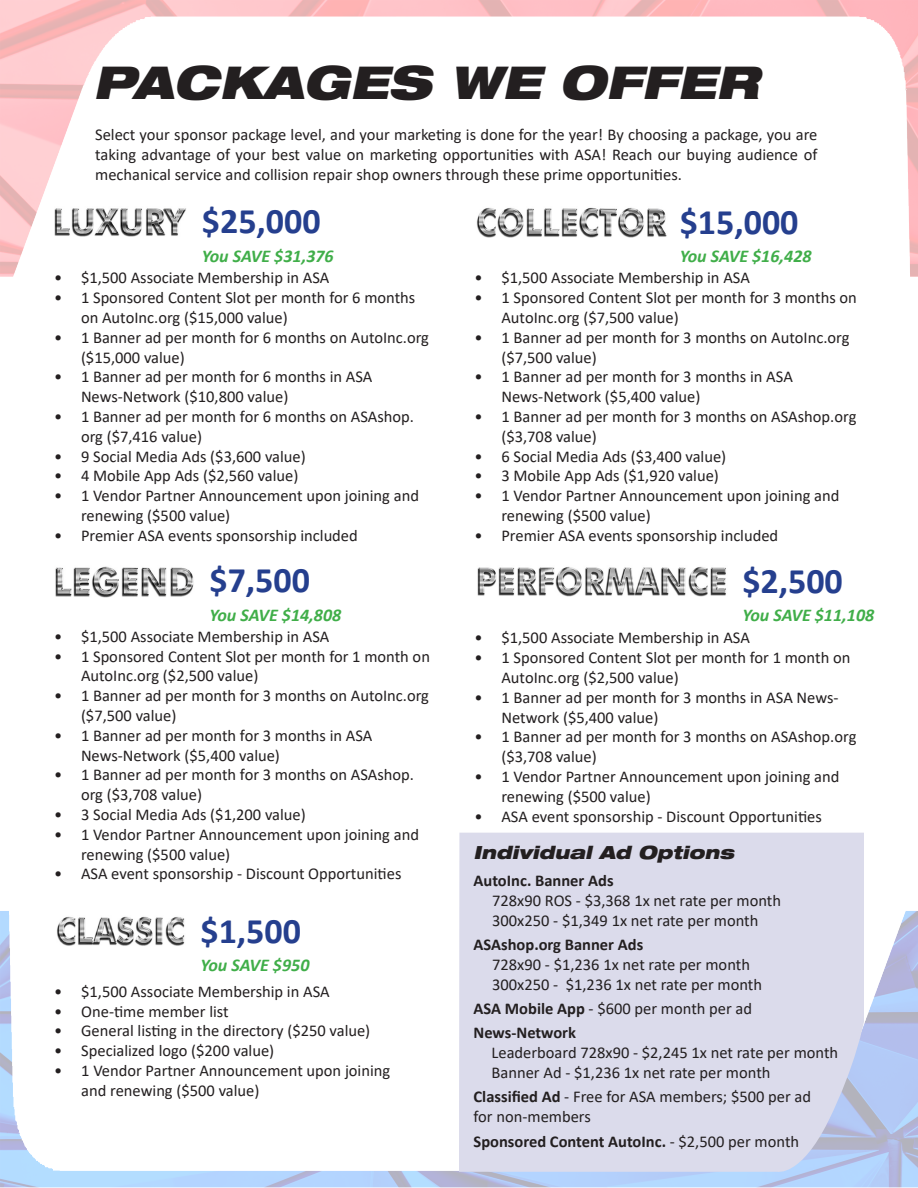
<style>
.page{position:relative;width:918px;height:1188px;background:#fff}
.page>*{position:absolute;margin:0;border:0;box-sizing:border-box;transform-origin:0 0}
.t1{font:45px "Helvetica Neue LTW06 93 Blk Ext Obl";color:#231f20}
.t2{font:700 36px "Calibri";color:#253f8e}
.t3{font:italic 700 18px "Calibri";color:#40ae49}
.t4{font:18px "Helvetica Neue LTW06 93 Blk Ext Obl";color:#231f20}
.t5{font:16.5px/19.8px "Calibri";color:#231f20}
.t6{font:700 16.5px "Calibri";color:#231f20}
.s1{font-weight:700}
.s2{font-weight:400}
</style>
<div class="page">
<img style="left:0;top:0;width:918px;height:1188px">
<img style="left:54px;top:916px;width:131px;height:30px">
<img style="left:475px;top:207px;width:193px;height:30px">
<img style="left:54px;top:565px;width:140px;height:32px">
<img style="left:54px;top:206px;width:133px;height:31px">
<img style="left:474px;top:566px;width:253px;height:30px">
<div style="left:459px;top:833px;width:405px;height:344px;background:#dbdbeb"></div>
<p class="t1" style="left:93px;top:54px;width:667px">PACKAGES WE OFFER</p>
<p class="t5" style="left:95px;top:125px;width:724px;text-align:justify">Select your sponsor package level, and your marketing is done for the year! By choosing a package, you are taking advantage of your best value on marketing opportunities with ASA! Reach our buying audience of mechanical service and collision repair shop owners through these prime opportunities.</p>
<p class="t2" style="left:202px;top:196px;width:120px">$25,000</p>
<p class="t3" style="left:202px;top:243px;width:133px">You SAVE $31,376</p>
<p class="t5" style="left:54px;top:268px;width:277px">• $1,500 Associate Membership in ASA</p>
<p class="t5" style="left:81px;top:287px;width:336px;text-indent:-27px">• 1 Sponsored Content Slot per month for 6 months on AutoInc.org ($15,000 value)</p>
<p class="t5" style="left:81px;top:327px;width:350px;text-indent:-27px">• 1 Banner ad per month for 6 months on AutoInc.org ($15,000 value)</p>
<p class="t5" style="left:81px;top:367px;width:293px;text-indent:-27px">• 1 Banner ad per month for 6 months in ASA<br>News-Network ($10,800 value)</p>
<p class="t5" style="left:81px;top:406px;width:335px;text-indent:-27px">• 1 Banner ad per month for 6 months on ASAshop. org ($7,416 value)</p>
<p class="t5" style="left:54px;top:446px;width:253px">• 9 Social Media Ads ($3,600 value)</p>
<p class="t5" style="left:54px;top:466px;width:246px">• 4 Mobile App Ads ($2,560 value)</p>
<p class="t5" style="left:81px;top:485px;width:340px;text-indent:-27px">• 1 Vendor Partner Announcement upon joining and renewing ($500 value)</p>
<p class="t5" style="left:54px;top:525px;width:305px">• Premier ASA events sponsorship included</p>
<p class="t2" style="left:209px;top:555px;width:102px">$7,500</p>
<p class="t3" style="left:209px;top:602px;width:133px">You SAVE $14,808</p>
<p class="t5" style="left:54px;top:626px;width:277px">• $1,500 Associate Membership in ASA</p>
<p class="t5" style="left:81px;top:646px;width:351px;text-indent:-27px">• 1 Sponsored Content Slot per month for 1 month on<br>AutoInc.org ($2,500 value)</p>
<p class="t5" style="left:81px;top:686px;width:350px;text-indent:-27px">• 1 Banner ad per month for 3 months on AutoInc.org ($7,500 value)</p>
<p class="t5" style="left:81px;top:725px;width:293px;text-indent:-27px">• 1 Banner ad per month for 3 months in ASA<br>News-Network ($5,400 value)</p>
<p class="t5" style="left:81px;top:765px;width:335px;text-indent:-27px">• 1 Banner ad per month for 3 months on ASAshop. org ($3,708 value)</p>
<p class="t5" style="left:54px;top:804px;width:253px">• 3 Social Media Ads ($1,200 value)</p>
<p class="t5" style="left:81px;top:824px;width:340px;text-indent:-27px">• 1 Vendor Partner Announcement upon joining and renewing ($500 value)</p>
<p class="t5" style="left:54px;top:864px;width:349px">• ASA event sponsorship - Discount Opportunities</p>
<p class="t2" style="left:200px;top:905px;width:102px">$1,500</p>
<p class="t3" style="left:200px;top:952px;width:110px">You SAVE $950</p>
<p class="t5" style="left:54px;top:981px;width:277px">• $1,500 Associate Membership in ASA</p>
<p class="t5" style="left:54px;top:1001px;width:176px">• One-time member list</p>
<p class="t5" style="left:54px;top:1021px;width:318px">• General listing in the directory ($250 value)</p>
<p class="t5" style="left:54px;top:1040px;width:221px">• Specialized logo ($200 value)</p>
<p class="t5" style="left:81px;top:1060px;width:311px;text-indent:-27px">• 1 Vendor Partner Announcement upon joining and renewing ($500 value)</p>
<p class="t2" style="left:680px;top:196px;width:120px">$15,000</p>
<p class="t3" style="left:680px;top:243px;width:133px">You SAVE $16,428</p>
<p class="t5" style="left:474px;top:268px;width:277px">• $1,500 Associate Membership in ASA</p>
<p class="t5" style="left:501px;top:287px;width:357px;text-indent:-27px">• 1 Sponsored Content Slot per month for 3 months on<br>AutoInc.org ($7,500 value)</p>
<p class="t5" style="left:501px;top:327px;width:350px;text-indent:-27px">• 1 Banner ad per month for 3 months on AutoInc.org ($7,500 value)</p>
<p class="t5" style="left:501px;top:367px;width:293px;text-indent:-27px">• 1 Banner ad per month for 3 months in ASA<br>News-Network ($5,400 value)</p>
<p class="t5" style="left:501px;top:406px;width:357px;text-indent:-27px">• 1 Banner ad per month for 3 months on ASAshop.org ($3,708 value)</p>
<p class="t5" style="left:474px;top:446px;width:253px">• 6 Social Media Ads ($3,400 value)</p>
<p class="t5" style="left:474px;top:466px;width:246px">• 3 Mobile App Ads ($1,920 value)</p>
<p class="t5" style="left:501px;top:485px;width:340px;text-indent:-27px">• 1 Vendor Partner Announcement upon joining and renewing ($500 value)</p>
<p class="t5" style="left:474px;top:525px;width:305px">• Premier ASA events sponsorship included</p>
<p class="t2" style="left:742px;top:555px;width:102px">$2,500</p>
<p class="t3" style="left:742px;top:602px;width:133px">You SAVE $11,108</p>
<p class="t5" style="left:474px;top:628px;width:277px">• $1,500 Associate Membership in ASA</p>
<p class="t5" style="left:501px;top:647px;width:351px;text-indent:-27px">• 1 Sponsored Content Slot per month for 1 month on<br>AutoInc.org ($2,500 value)</p>
<p class="t5" style="left:501px;top:687px;width:339px;text-indent:-27px">• 1 Banner ad per month for 3 months in ASA News-<br>Network ($5,400 value)</p>
<p class="t5" style="left:501px;top:727px;width:357px;text-indent:-27px">• 1 Banner ad per month for 3 months on ASAshop.org ($3,708 value)</p>
<p class="t5" style="left:501px;top:766px;width:340px;text-indent:-27px">• 1 Vendor Partner Announcement upon joining and renewing ($500 value)</p>
<p class="t5" style="left:474px;top:806px;width:349px">• ASA event sponsorship - Discount Opportunities</p>
<p class="t4" style="left:474px;top:841px;width:262px">Individual Ad Options</p>
<p class="t6" style="left:474px;top:869px;width:142px">AutoInc. Banner Ads</p>
<p class="t5" style="left:492px;top:890px;width:290px">728x90 ROS - $3,368 1x net rate per month</p>
<p class="t5" style="left:492px;top:910px;width:268px">300x250 - $1,349 1x net rate per month</p>
<p class="t6" style="left:474px;top:933px;width:171px">ASAshop.org Banner Ads</p>
<p class="t5" style="left:492px;top:954px;width:259px">728x90 - $1,236 1x net rate per month</p>
<p class="t5" style="left:492px;top:974px;width:271px">300x250 - $1,236 1x net rate per month</p>
<p class="t5" style="left:474px;top:998px;width:280px"><span class="s1">ASA Mobile App</span> - $600 per month per ad</p>
<p class="t6" style="left:474px;top:1021px;width:104px">News-Network</p>
<p class="t5" style="left:492px;top:1042px;width:348px">Leaderboard 728x90 - $2,245 1x net rate per month</p>
<p class="t5" style="left:492px;top:1062px;width:280px">Banner Ad - $1,236 1x net rate per month</p>
<p class="t5" style="left:474px;top:1087px;width:339px"><span class="s1">Classified Ad</span> - Free for ASA members; $500 per ad</p>
<p class="t5" style="left:474px;top:1106px;width:119px">for non-members</p>
<p class="t6" style="left:474px;top:1129px;width:327px">Sponsored Content AutoInc. <span class="s2">- $2,500 per month</span></p>
</div>
